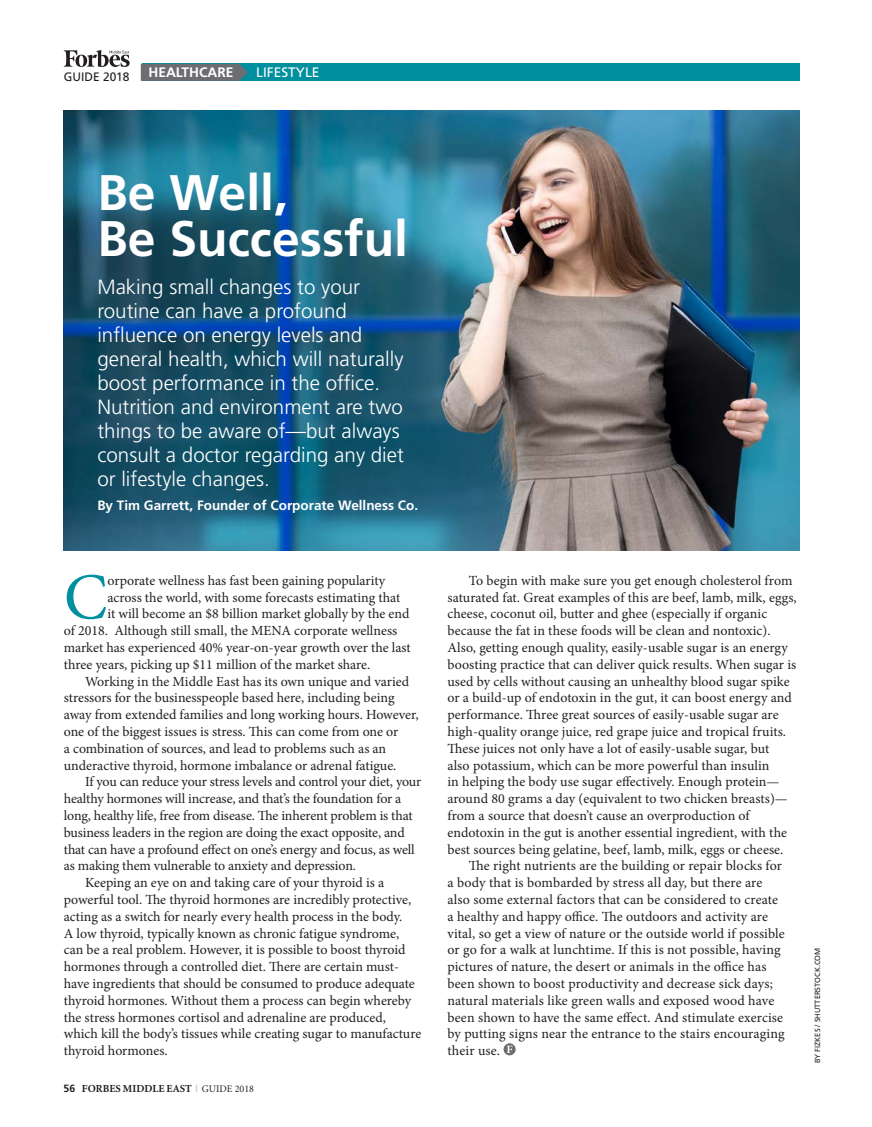
<style>
.page{position:relative;width:872px;height:1127px;background:#fff}
.page>*{position:absolute;margin:0;border:0;box-sizing:border-box;transform-origin:0 0}
.BODY_TEXT_2015_2{font:65.7px "Minion Pro";color:#008f9e}
.Headline_2015{font:700 49.95px "Frutiger";color:#fff}
.BODY_TEXT_2015_2-2{font:300 20.55px/24px "Frutiger";color:#fff}
.BODY_TEXT_2015_2-3{font:13.95px/16.8px "Minion Pro";color:#231f20}
.t1{font:700 13.65px "Frutiger";color:#fff}
.t2{font:13.65px "Frutiger";color:#fff}
.BODY_TEXT_2015_2-4{font:700 13.5px "Frutiger";color:#fff}
.t3{font:12.15px "Frutiger";color:#231f20}
.t4{font:10.5px "Forbes Thick";color:#231f20}
.Photo_credite_2015{font:7.5px "Frutiger";color:#231f20}
.s1{font-family:"Frutiger";font-weight:700}
.s2{font-family:"Frutiger";font-weight:300;font-stretch:condensed;color:#a8a9ad}
.s3{font-family:"Forbes";font-size:9.75px}
</style>
<div class="page">
<img style="left:64px;top:111px;width:735px;height:440px">
<svg style="left:503px;top:1043px;width:12px;height:12px"></svg>
<svg style="left:507px;top:1045px;width:5px;height:8px"></svg>
<svg style="left:64px;top:50px;width:66px;height:17px"></svg>
<div style="left:142px;top:64px;width:657px;height:17px;background:#008f9e"></div>
<svg style="left:141px;top:64px;width:107px;height:17px"></svg>
<p class="t3" style="left:64px;top:69px;width:67px">GUIDE 2018</p>
<p class="t1" style="left:148px;top:64px;width:86px">HEALTHCARE</p>
<p class="t2" style="left:256px;top:64px;width:65px">LIFESTYLE</p>
<p class="Headline_2015" style="left:97px;top:163px;width:192px">Be Well,</p>
<p class="Headline_2015" style="left:97px;top:209px;width:312px">Be Successful</p>
<p class="BODY_TEXT_2015_2-2" style="left:97px;top:275px;width:308px">Making small changes to your routine can have a profound influence on energy levels and general health, which will naturally boost performance in the office.<br>Nutrition and environment are two things to be aware of—but always consult a doctor regarding any diet or lifestyle changes.</p>
<p class="BODY_TEXT_2015_2-4" style="left:97px;top:497px;width:322px">By Tim Garrett, Founder of Corporate Wellness Co.</p>
<p class="BODY_TEXT_2015_2" style="left:64px;top:553px;width:45px">C</p>
<p class="BODY_TEXT_2015_2-3" style="left:107px;top:572px;width:279px">orporate wellness has fast been gaining popularity</p>
<p class="BODY_TEXT_2015_2-3" style="left:107px;top:589px;width:294px">across the world, with some forecasts estimating that</p>
<p class="BODY_TEXT_2015_2-3" style="left:107px;top:605px;width:303px">it will become an $8 billion market globally by the end</p>
<p class="BODY_TEXT_2015_2-3" style="left:64px;top:622px;width:335px">of 2018. Although still small, the MENA corporate wellness</p>
<p class="BODY_TEXT_2015_2-3" style="left:64px;top:639px;width:348px">market has experienced 40% year-on-year growth over the last</p>
<p class="BODY_TEXT_2015_2-3" style="left:64px;top:656px;width:308px">three years, picking up $11 million of the market share.</p>
<p class="BODY_TEXT_2015_2-3" style="left:64px;top:673px;width:356px;text-indent:21px">Working in the Middle East has its own unique and varied stressors for the businesspeople based here, including being away from extended families and long working hours. However, one of the biggest issues is stress. This can come from one or<br>a combination of sources, and lead to problems such as an underactive thyroid, hormone imbalance or adrenal fatigue.</p>
<p class="BODY_TEXT_2015_2-3" style="left:64px;top:773px;width:359px;text-indent:21px">If you can reduce your stress levels and control your diet, your healthy hormones will increase, and that’s the foundation for a long, healthy life, free from disease. The inherent problem is that business leaders in the region are doing the exact opposite, and that can have a profound effect on one’s energy and focus, as well as making them vulnerable to anxiety and depression.</p>
<p class="BODY_TEXT_2015_2-3" style="left:64px;top:874px;width:359px;text-indent:21px">Keeping an eye on and taking care of your thyroid is a powerful tool. The thyroid hormones are incredibly protective, acting as a switch for nearly every health process in the body.<br>A low thyroid, typically known as chronic fatigue syndrome, can be a real problem. However, it is possible to boost thyroid hormones through a controlled diet. There are certain must&shy;have ingredients that should be consumed to produce adequate thyroid hormones. Without them a process can begin whereby the stress hormones cortisol and adrenaline are produced, which kill the body’s tissues while creating sugar to manufacture thyroid hormones.</p>
<p class="t4" style="left:64px;top:1083px;width:192px"><span class="s1">56</span> FORBES MIDDLE EAST <span class="s2">I</span> <span class="s3">GUIDE 2018</span></p>
<p class="BODY_TEXT_2015_2-3" style="left:447px;top:572px;width:351px;text-indent:21px">To begin with make sure you get enough cholesterol from saturated fat. Great examples of this are beef, lamb, milk, eggs, cheese, coconut oil, butter and ghee (especially if organic because the fat in these foods will be clean and nontoxic).<br>Also, getting enough quality, easily-usable sugar is an energy boosting practice that can deliver quick results. When sugar is used by cells without causing an unhealthy blood sugar spike or a build-up of endotoxin in the gut, it can boost energy and performance. Three great sources of easily-usable sugar are high-quality orange juice, red grape juice and tropical fruits.<br>These juices not only have a lot of easily-usable sugar, but<br>also potassium, which can be more powerful than insulin<br>in helping the body use sugar effectively. Enough protein— around 80 grams a day (equivalent to two chicken breasts)— from a source that doesn’t cause an overproduction of endotoxin in the gut is another essential ingredient, with the best sources being gelatine, beef, lamb, milk, eggs or cheese.</p>
<p class="BODY_TEXT_2015_2-3" style="left:447px;top:857px;width:339px;text-indent:21px">The right nutrients are the building or repair blocks for a body that is bombarded by stress all day, but there are also some external factors that can be considered to create a healthy and happy office. The outdoors and activity are vital, so get a view of nature or the outside world if possible or go for a walk at lunchtime. If this is not possible, having pictures of nature, the desert or animals in the office has been shown to boost productivity and decrease sick days; natural materials like green walls and exposed wood have been shown to have the same effect. And stimulate exercise by putting signs near the entrance to the stairs encouraging their use.</p>
<p class="Photo_credite_2015" style="left:813px;top:1063px;width:117px;rotate:-90deg">BY FIZKES / SHUTTERSTOCK.COM</p>
</div>
